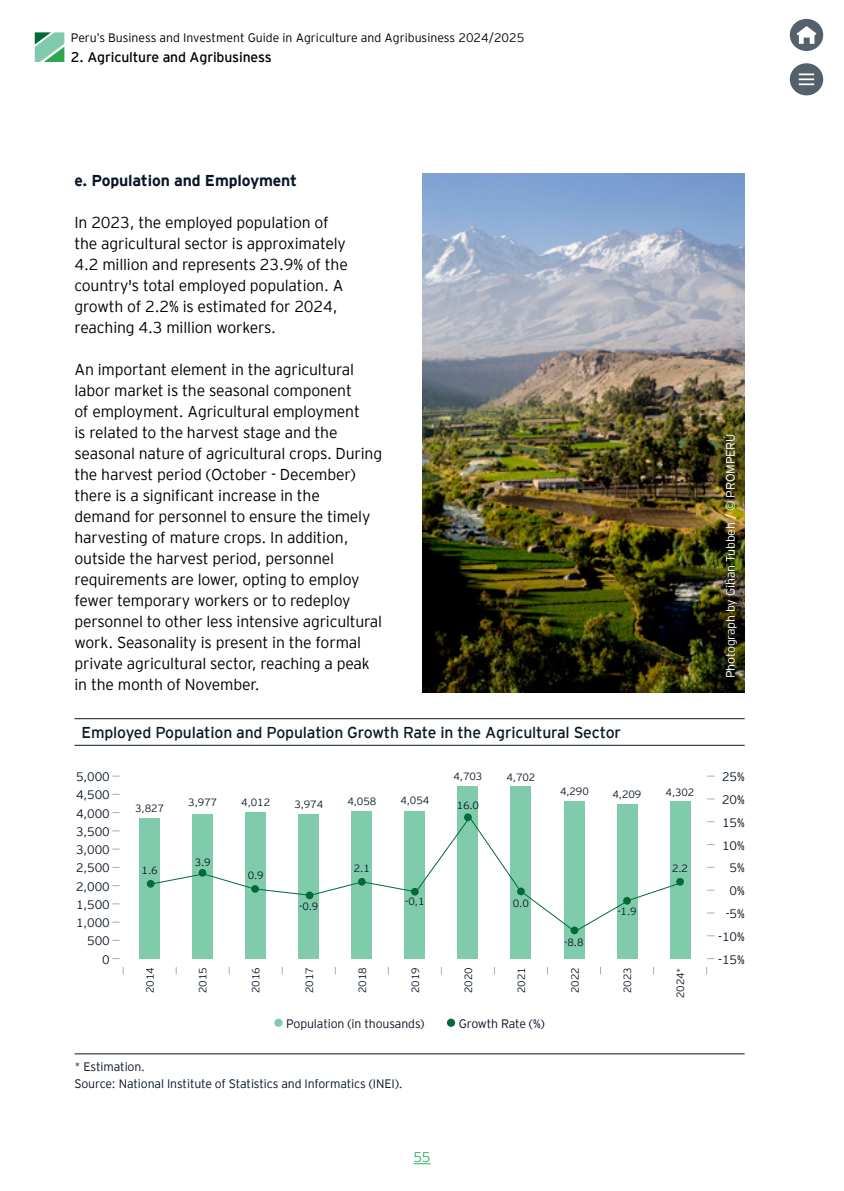
<style>
.page{position:relative;width:844px;height:1191px;background:#fff}
.page>*{position:absolute;margin:0;border:0;box-sizing:border-box;transform-origin:0 0}
.t1{font:300 15.75px/21px "EY Interstate";letter-spacing:-.01em;color:#000}
.t2{font:15.75px "EY Interstate";letter-spacing:-.01em;color:#0a1627}
.t3{font:700 15.75px "EY Interstate";letter-spacing:-.01em;color:#0a1627}
.t4{font:14px "EY Interstate";letter-spacing:-.01em;color:#000}
.t5{font:300 14px "EY Interstate";color:#29b566}
.t6{font:300 12.25px/18.2px "EY Interstate";letter-spacing:-.01em;color:#0a1627}
.t7{font:300 12.25px "EY Interstate";color:#000}
.t8{font:300 12.25px "EY Interstate";letter-spacing:-.01em;color:#fff}
.t9{font:300 10.5px "EY Interstate";letter-spacing:-.01em;color:#0a1627}
</style>
<div class="page">
<hr style="left:74px;top:718px;width:670px;height:1px;background:#0a1627">
<hr style="left:74px;top:745px;width:670px;height:1px;background:#0a1627">
<div style="left:192px;top:814px;width:21px;height:144px;background:#80cbac"></div>
<div style="left:245px;top:812px;width:20px;height:146px;background:#80cbac"></div>
<div style="left:298px;top:814px;width:21px;height:144px;background:#80cbac"></div>
<div style="left:351px;top:811px;width:21px;height:147px;background:#80cbac"></div>
<div style="left:139px;top:818px;width:21px;height:140px;background:#80cbac"></div>
<div style="left:147px;top:880px;width:7px;height:7px;background:#006b39;border-radius:50%"></div>
<div style="left:457px;top:786px;width:21px;height:172px;background:#80cbac"></div>
<div style="left:464px;top:813px;width:7px;height:8px;background:#006b39;border-radius:50%"></div>
<div style="left:510px;top:786px;width:21px;height:172px;background:#80cbac"></div>
<div style="left:564px;top:801px;width:20px;height:157px;background:#80cbac"></div>
<div style="left:616px;top:804px;width:21px;height:154px;background:#80cbac"></div>
<div style="left:669px;top:801px;width:21px;height:157px;background:#80cbac"></div>
<div style="left:676px;top:878px;width:7px;height:7px;background:#006b39;border-radius:50%"></div>
<div style="left:404px;top:811px;width:21px;height:147px;background:#80cbac"></div>
<div style="left:274px;top:1018px;width:8px;height:8px;background:#80cbac;border-radius:50%"></div>
<div style="left:447px;top:1018px;width:8px;height:8px;background:#006b39;border-radius:50%"></div>
<svg style="left:151px;top:816px;width:531px;height:116px"></svg>
<hr style="left:74px;top:1053px;width:670px;height:1px;background:#0a1627">
<img style="left:422px;top:174px;width:322px;height:518px">
<svg style="left:413px;top:1163px;width:17px;height:1px"></svg>
<svg style="left:35px;top:32px;width:29px;height:30px"></svg>
<div style="left:789px;top:63px;width:34px;height:32px;background:#54606b;border-radius:50%"></div>
<svg style="left:798px;top:73px;width:16px;height:12px"></svg>
<div style="left:789px;top:19px;width:34px;height:32px;background:#54606b;border-radius:50%"></div>
<svg style="left:796px;top:26px;width:20px;height:18px"></svg>
<p class="t7" style="left:71px;top:29px;width:455px">Peru’s Business and Investment Guide in Agriculture and Agribusiness 2024/2025</p>
<p class="t4" style="left:71px;top:47px;width:202px">2. Agriculture and Agribusiness</p>
<p class="t3" style="left:74px;top:169px;width:224px">e. Population and Employment</p>
<p class="t1" style="left:74px;top:211px;width:275px">In 2023, the employed population of the agricultural sector is approximately 4.2 million and represents 23.9% of the country's total employed population. A growth of 2.2% is estimated for 2024, reaching 4.3 million workers.</p>
<p class="t1" style="left:74px;top:358px;width:309px">An important element in the agricultural labor market is the seasonal component<br>of employment. Agricultural employment<br>is related to the harvest stage and the seasonal nature of agricultural crops. During the harvest period (October - December) there is a significant increase in the<br>demand for personnel to ensure the timely harvesting of mature crops. In addition, outside the harvest period, personnel requirements are lower, opting to employ fewer temporary workers or to redeploy personnel to other less intensive agricultural work. Seasonality is present in the formal private agricultural sector, reaching a peak in the month of November.</p>
<p class="t2" style="left:81px;top:721px;width:541px">Employed Population and Population Growth Rate in the Agricultural Sector</p>
<p class="t6" style="left:76px;top:767px;width:35px">5,000</p>
<p class="t6" style="left:76px;top:785px;width:35px">4,500</p>
<p class="t6" style="left:76px;top:803px;width:35px">4,000</p>
<p class="t6" style="left:76px;top:821px;width:35px">3,500<br>3,000</p>
<p class="t6" style="left:76px;top:858px;width:35px">2,500</p>
<p class="t6" style="left:76px;top:894px;width:35px">1,500<br>1,000</p>
<p class="t6" style="left:102px;top:949px;width:9px">0</p>
<p class="t6" style="left:76px;top:876px;width:35px">2,000</p>
<p class="t6" style="left:87px;top:931px;width:24px">500</p>
<p class="t9" style="left:453px;top:769px;width:30px">4,703</p>
<p class="t9" style="left:506px;top:770px;width:30px">4,702</p>
<p class="t9" style="left:135px;top:800px;width:30px">3,827</p>
<p class="t9" style="left:188px;top:794px;width:30px">3,977</p>
<p class="t9" style="left:241px;top:794px;width:30px">4,012</p>
<p class="t9" style="left:294px;top:797px;width:30px">3,974</p>
<p class="t9" style="left:347px;top:793px;width:30px">4,058</p>
<p class="t9" style="left:400px;top:793px;width:30px">4,054</p>
<p class="t9" style="left:456px;top:797px;width:24px">16.0</p>
<p class="t9" style="left:142px;top:863px;width:18px">1.6</p>
<p class="t9" style="left:195px;top:855px;width:18px">3.9</p>
<p class="t9" style="left:248px;top:868px;width:18px">0.9</p>
<p class="t9" style="left:354px;top:861px;width:18px">2.1</p>
<p class="t9" style="left:299px;top:899px;width:21px">-0.9</p>
<p class="t9" style="left:405px;top:894px;width:21px">-0,1</p>
<p class="t9" style="left:512px;top:895px;width:18px">0.0</p>
<p class="t9" style="left:142px;top:993px;width:27px;rotate:-90deg">2014</p>
<p class="t9" style="left:195px;top:993px;width:27px;rotate:-90deg">2015</p>
<p class="t9" style="left:248px;top:993px;width:27px;rotate:-90deg">2016</p>
<p class="t9" style="left:302px;top:993px;width:27px;rotate:-90deg">2017</p>
<p class="t9" style="left:355px;top:993px;width:27px;rotate:-90deg">2018</p>
<p class="t9" style="left:408px;top:993px;width:27px;rotate:-90deg">2019</p>
<p class="t9" style="left:461px;top:993px;width:27px;rotate:-90deg">2020</p>
<p class="t9" style="left:514px;top:993px;width:27px;rotate:-90deg">2021</p>
<p class="t6" style="left:286px;top:1013px;width:140px">Population (in thousands)</p>
<p class="t6" style="left:458px;top:1013px;width:87px">Growth Rate (%)</p>
<p class="t6" style="left:74px;top:1056px;width:329px;line-height:17.5px">* Estimation.<br>Source: National Institute of Statistics and Informatics (INEI).</p>
<p class="t9" style="left:560px;top:783px;width:30px">4,290</p>
<p class="t9" style="left:564px;top:934px;width:21px">-8.8</p>
<p class="t9" style="left:567px;top:993px;width:27px;rotate:-90deg">2022</p>
<p class="t9" style="left:612px;top:787px;width:30px">4,209</p>
<p class="t9" style="left:617px;top:904px;width:21px">-1.9</p>
<p class="t9" style="left:620px;top:993px;width:27px;rotate:-90deg">2023</p>
<p class="t5" style="left:413px;top:1147px;width:19px">55</p>
<p class="t9" style="left:665px;top:785px;width:30px">4,302</p>
<p class="t9" style="left:671px;top:861px;width:18px">2.2</p>
<p class="t9" style="left:673px;top:998px;width:32px;rotate:-90deg">2024*</p>
<p class="t8" style="left:721px;top:678px;width:246px;rotate:-90deg">Photograph by Gihan Tubbeh / © PROMPERÚ</p>
<p class="t6" style="left:722px;top:767px;width:24px">25%</p>
<p class="t6" style="left:722px;top:790px;width:24px">20%</p>
<p class="t6" style="left:722px;top:812px;width:24px">15%</p>
<p class="t6" style="left:722px;top:835px;width:24px">10%</p>
<p class="t6" style="left:729px;top:856px;width:17px;line-height:22.8px">5%<br>0%</p>
<p class="t6" style="left:725px;top:904px;width:20px">-5%</p>
<p class="t6" style="left:718px;top:926px;width:28px">-10%</p>
<p class="t6" style="left:718px;top:949px;width:28px">-15%</p>
</div>
